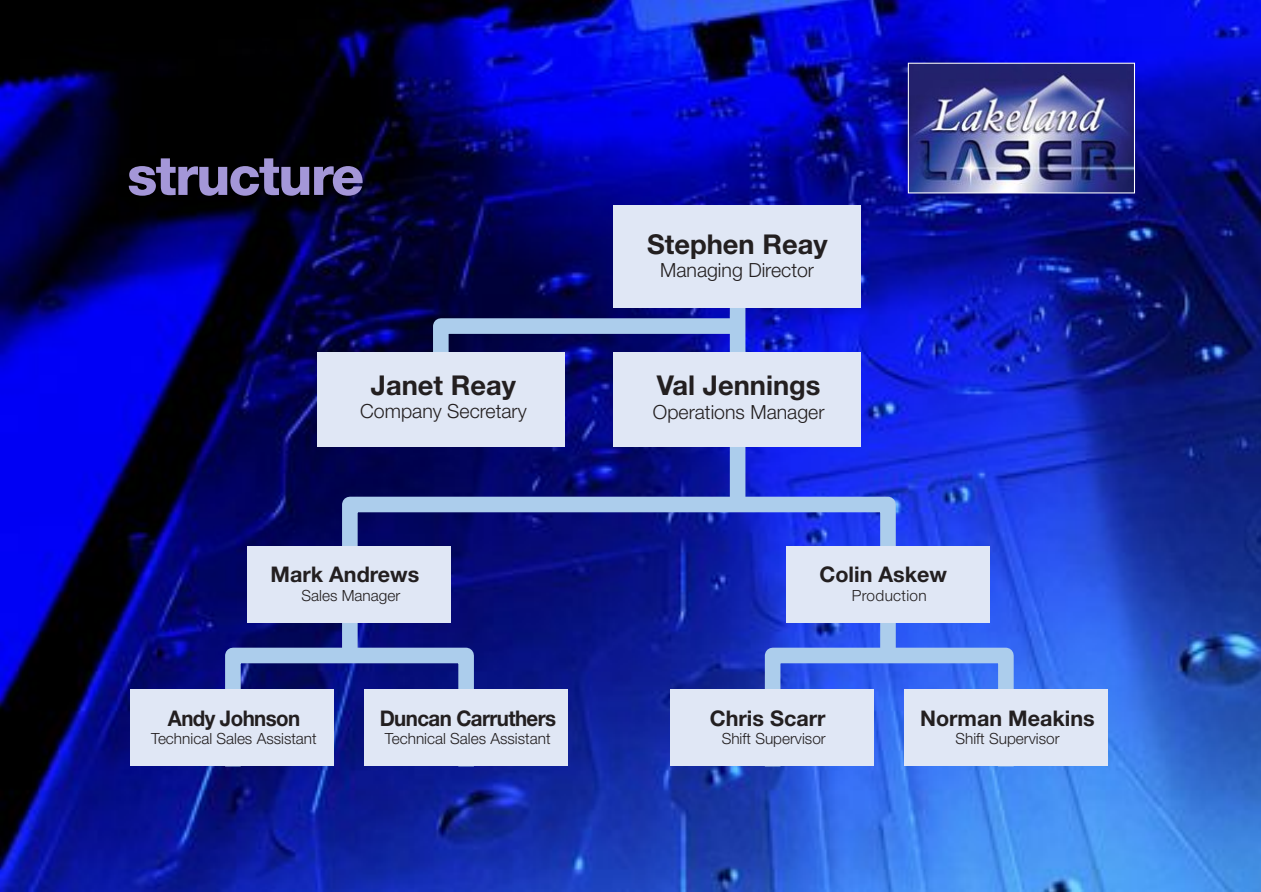
<style>
.page{position:relative;width:1261px;height:892px;background:#fff}
.page>*{position:absolute;margin:0;border:0;box-sizing:border-box;transform-origin:0 0}
.t1{font:800 54px "Helvetica Neue";letter-spacing:-.03em;color:#a497d8}
.t2{font:700 27.3px "Helvetica Neue";color:#231f20}
.t3{font:700 21.6px "Helvetica Neue";color:#231f20}
.t4{font:700 21.6px "Helvetica Neue";letter-spacing:-.03em;color:#231f20;scale:.95 1}
.t5{font:300 19.5px "Helvetica Neue";color:#231f20}
.t6{font:300 15.45px "Helvetica Neue";color:#231f20}
.t7{font:300 15.45px "Helvetica Neue";letter-spacing:.02em;color:#231f20}
</style>
<div class="page">
<img style="left:0;top:0;width:1261px;height:891px">
<img style="left:910px;top:65px;width:223px;height:126px">
<div style="left:908px;top:63px;width:227px;height:130px;border:1px solid #fff"></div>
<div style="left:730px;top:284px;width:15px;height:223px;background:#accdec"></div>
<div style="left:342px;top:496px;width:554px;height:169px;border:16px solid #accdec"></div>
<svg style="left:225px;top:647px;width:249px;height:119px"></svg>
<svg style="left:425px;top:310px;width:328px;height:109px"></svg>
<div style="left:613px;top:205px;width:248px;height:102px;background:#e0e7f5"></div>
<div style="left:317px;top:352px;width:248px;height:94px;background:#e0e7f5"></div>
<div style="left:613px;top:352px;width:247px;height:94px;background:#e0e7f5"></div>
<div style="left:248px;top:545px;width:203px;height:77px;background:#e0e7f5"></div>
<div style="left:131px;top:688px;width:203px;height:77px;background:#e0e7f5"></div>
<div style="left:364px;top:688px;width:204px;height:77px;background:#e0e7f5"></div>
<svg style="left:765px;top:647px;width:249px;height:119px"></svg>
<div style="left:670px;top:688px;width:204px;height:77px;background:#e0e7f5"></div>
<div style="left:904px;top:688px;width:203px;height:77px;background:#e0e7f5"></div>
<div style="left:786px;top:545px;width:203px;height:77px;background:#e0e7f5"></div>
<h1 class="t1" style="left:127px;top:143px;width:238px">structure</h1>
<h2 class="t2" style="left:647px;top:227px;width:182px">Stephen Reay</h2>
<p class="t5" style="left:660px;top:258px;width:155px">Managing Director</p>
<h2 class="t2" style="left:371px;top:368px;width:147px">Janet Reay</h2>
<p class="t5" style="left:360px;top:399px;width:168px">Company Secretary</p>
<h2 class="t2" style="left:657px;top:368px;width:165px">Val Jennings</h2>
<p class="t5" style="left:653px;top:399px;width:173px">Operations Manager</p>
<h3 class="t3" style="left:271px;top:561px;width:150px">Mark Andrews</h3>
<p class="t6" style="left:302px;top:585px;width:100px">Sales Manager</p>
<h3 class="t3" style="left:819px;top:561px;width:129px">Colin Askew</h3>
<p class="t7" style="left:852px;top:585px;width:76px">Production</p>
<h3 class="t4" style="left:168px;top:704px;width:141px">Andy Johnson</h3>
<p class="t6" style="left:151px;top:728px;width:167px">Technical Sales Assistant</p>
<h3 class="t4" style="left:380px;top:704px;width:187px">Duncan Carruthers</h3>
<p class="t6" style="left:385px;top:729px;width:167px">Technical Sales Assistant</p>
<h3 class="t3" style="left:710px;top:704px;width:117px">Chris Scarr</h3>
<p class="t6" style="left:722px;top:728px;width:106px">Shift Supervisor</p>
<h3 class="t3" style="left:920px;top:704px;width:176px">Norman Meakins</h3>
<p class="t6" style="left:955px;top:729px;width:106px">Shift Supervisor</p>
</div>
